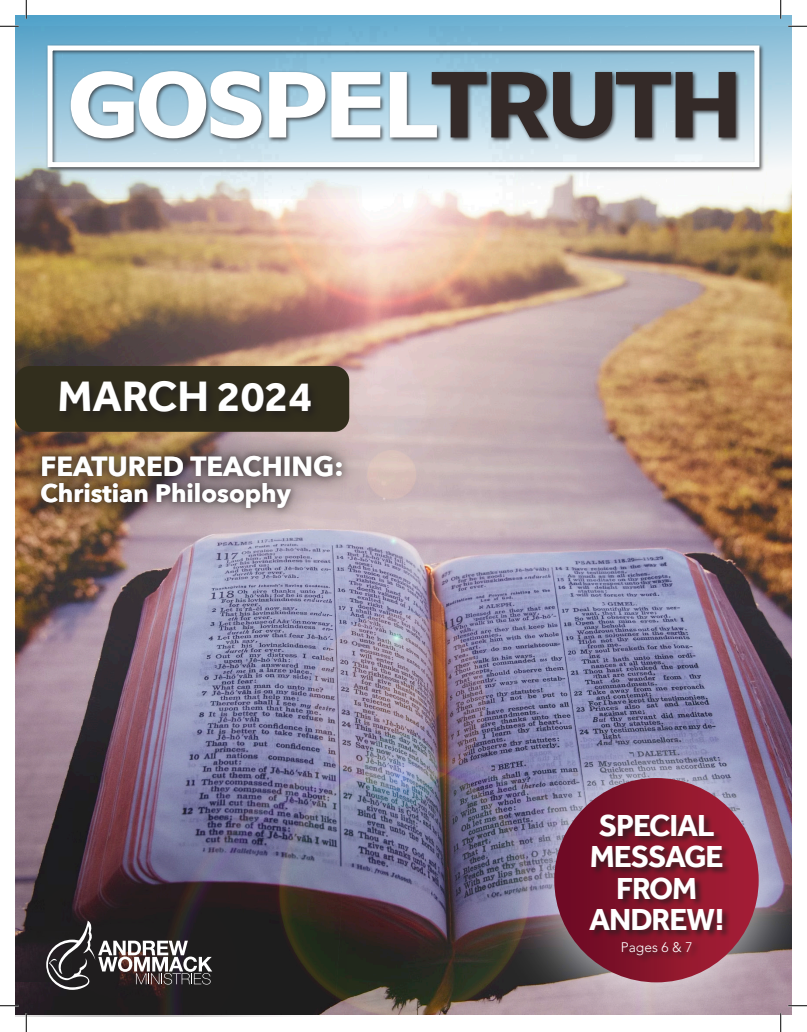
<style>
.page{position:relative;width:807px;height:1032px;background:#fff}
.page>*{position:absolute;margin:0;border:0;box-sizing:border-box;transform-origin:0 0}
.Headline{font:700 43.75px "Effra";color:#fff}
.Headline-2{font:700 31.25px/31.2px "Effra";letter-spacing:-.035em;color:#fff;text-align:center}
.Headline-3{font:700 27.5px "Avenir Next";color:#fff}
.Headline-4{font:700 25px "Avenir Next";color:#fff}
.Body{font:300 13.75px "Avenir LT Std";color:#fff}
</style>
<div class="page">
<img style="left:15px;top:199px;width:776px;height:815px">
<svg style="left:15px;top:15px;width:776px;height:184px"></svg>
<div style="left:46px;top:44px;width:718px;height:128px;background:#231f20;opacity:.75"></div>
<div style="left:48px;top:45px;width:711px;height:122px;border:5px solid #fff"></div>
<svg style="left:71px;top:71px;width:190px;height:67px"></svg>
<svg style="left:269px;top:72px;width:56px;height:65px"></svg>
<svg style="left:331px;top:72px;width:49px;height:65px"></svg>
<svg style="left:389px;top:72px;width:346px;height:66px;background:#798187"></svg>
<div style="left:15px;top:366px;width:334px;height:65px;background:#322e1d;border-radius:15px"></div>
<div style="left:58px;top:379px;width:262px;height:43px;background:#2e2a1d"></div>
<div style="left:487px;top:710px;width:304px;height:306px;background:#fff;opacity:.75"></div>
<div style="left:554px;top:777px;width:204px;height:205px;background:linear-gradient(to right,#6d1029,#a7233a);border-radius:102px"></div>
<div style="left:588px;top:813px;width:143px;height:150px;background:#231f20;opacity:.75"></div>
<svg style="left:15px;top:790px;width:332px;height:226px;background:#473f4b"></svg>
<svg style="left:46px;top:920px;width:166px;height:69px;background:#4f4b4c"></svg>
<svg style="left:22px;top:435px;width:339px;height:92px;background:#8d766b"></svg>
<svg style="left:0;top:25px;width:19px;height:2px"></svg>
<svg style="left:788px;top:25px;width:18px;height:2px"></svg>
<svg style="left:0;top:1004px;width:19px;height:2px"></svg>
<svg style="left:788px;top:1004px;width:18px;height:2px"></svg>
<svg style="left:25px;top:0;width:2px;height:19px"></svg>
<svg style="left:25px;top:1012px;width:2px;height:19px"></svg>
<svg style="left:779px;top:0;width:2px;height:19px"></svg>
<svg style="left:779px;top:1012px;width:2px;height:19px"></svg>
<p class="Headline" style="left:57px;top:370px;width:256px">MARCH 2024</p>
<p class="Headline-3" style="left:41px;top:442px;width:304px">FEATURED TEACHING:</p>
<p class="Headline-4" style="left:41px;top:472px;width:252px">Christian Philosophy</p>
<p class="Headline-2" style="left:589px;top:809px;width:135px">SPECIAL<br>MESSAGE<br>FROM</p>
<p class="Headline-2" style="left:589px;top:903px;width:136px">ANDREW!</p>
<p class="Body" style="left:620px;top:938px;width:73px">Pages 6 &amp; 7</p>
</div>
